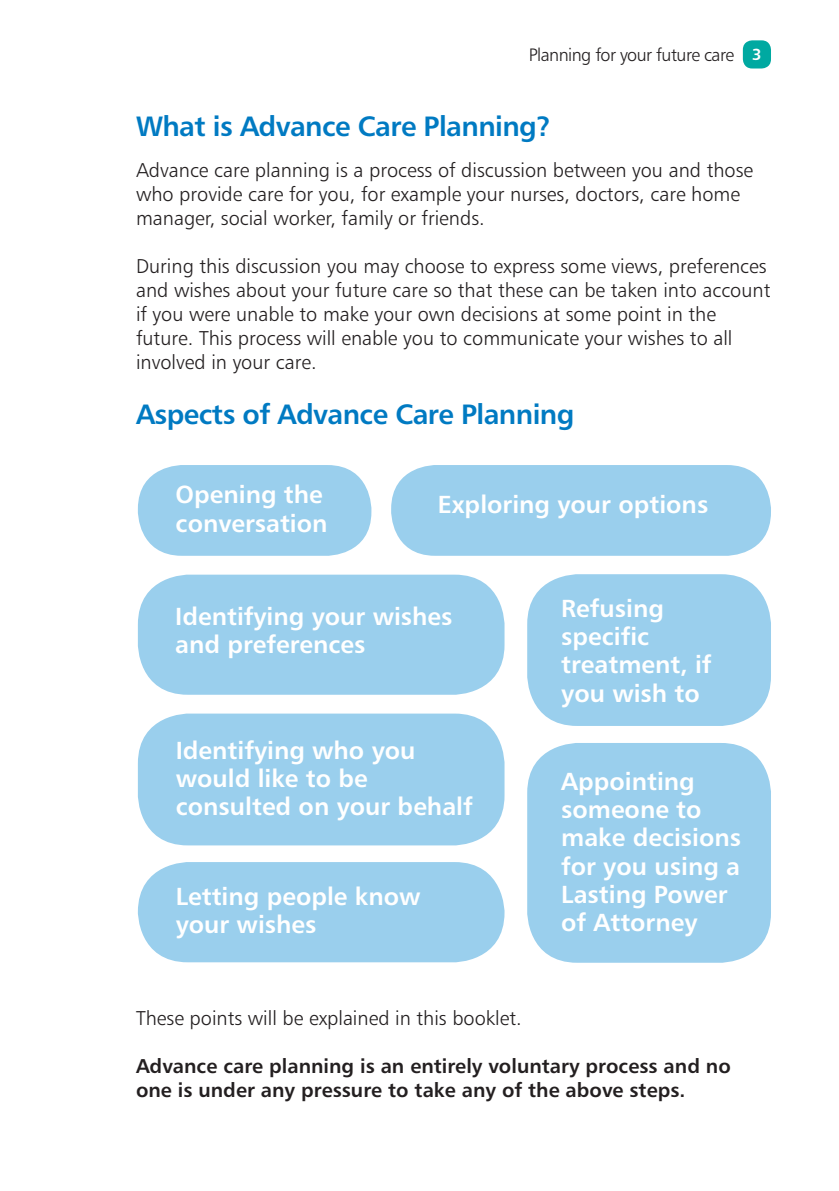
<style>
.page{position:relative;width:839px;height:1191px;background:#fff}
.page>*{position:absolute;margin:0;border:0;box-sizing:border-box;transform-origin:0 0}
.t1{font:28px "Humanist 777 BT Bold B";letter-spacing:-.02em;color:#007ac2}
.t2{font:24.8px/28.2px "Humanist 777 BT Bold B";color:#fff}
.t3{font:20px/24px "Humanist 777 BT Light B";color:#231f20}
.t4{font:20px/24px "Humanist 777 BT Bold B";color:#231f20}
.t5{font:18px "Humanist 777 BT Light B";letter-spacing:-.03em;color:#231f20}
.s1{font-family:"Humanist 777 BT Bold B";font-size:16px;color:#fff}
</style>
<div class="page">
<div style="left:743px;top:40px;width:28px;height:28px;background:#00a9a1;border-radius:9px"></div>
<div style="left:138px;top:465px;width:233px;height:91px;background:#9acfed;border-radius:44px"></div>
<div style="left:391px;top:465px;width:380px;height:91px;background:#9acfed;border-radius:44px"></div>
<div style="left:138px;top:862px;width:367px;height:100px;background:#9acfed;border-radius:50px"></div>
<div style="left:138px;top:713px;width:367px;height:132px;background:#9acfed;border-radius:50px"></div>
<div style="left:527px;top:743px;width:244px;height:219px;background:#9acfed;border-radius:50px"></div>
<div style="left:527px;top:574px;width:244px;height:152px;background:#9acfed;border-radius:50px"></div>
<div style="left:138px;top:574px;width:367px;height:120px;background:#9acfed;border-radius:50px"></div>
<p class="t5" style="left:529px;top:46px;width:234px">Planning for your future care <span class="s1">3</span></p>
<h1 class="t1" style="left:136px;top:112px;width:417px">What is Advance Care Planning?</h1>
<p class="t3" style="left:136px;top:159px;width:619px">Advance care planning is a process of discussion between you and those who provide care for you, for example your nurses, doctors, care home manager, social worker, family or friends.</p>
<p class="t3" style="left:136px;top:255px;width:636px">During this discussion you may choose to express some views, preferences and wishes about your future care so that these can be taken into account if you were unable to make your own decisions at some point in the future. This process will enable you to communicate your wishes to all involved in your care.</p>
<h1 class="t1" style="left:136px;top:400px;width:440px">Aspects of Advance Care Planning</h1>
<p class="t2" style="left:176px;top:482px;width:154px">Opening the conversation</p>
<p class="t2" style="left:438px;top:492px;width:272px">Exploring your options</p>
<p class="t2" style="left:175px;top:603px;width:279px">Identifying your wishes and preferences</p>
<p class="t2" style="left:561px;top:595px;width:152px">Refusing specific treatment, if you wish to</p>
<p class="t2" style="left:176px;top:737px;width:299px">Identifying who you would like to be consulted on your behalf</p>
<p class="t2" style="left:561px;top:768px;width:181px">Appointing someone to make decisions for you using a<br>Lasting Power of Attorney</p>
<p class="t2" style="left:176px;top:883px;width:246px">Letting people know your wishes</p>
<p class="t3" style="left:136px;top:1006px;width:387px">These points will be explained in this booklet.</p>
<p class="t4" style="left:136px;top:1054px;width:596px">Advance care planning is an entirely voluntary process and no one is under any pressure to take any of the above steps.</p>
</div>
